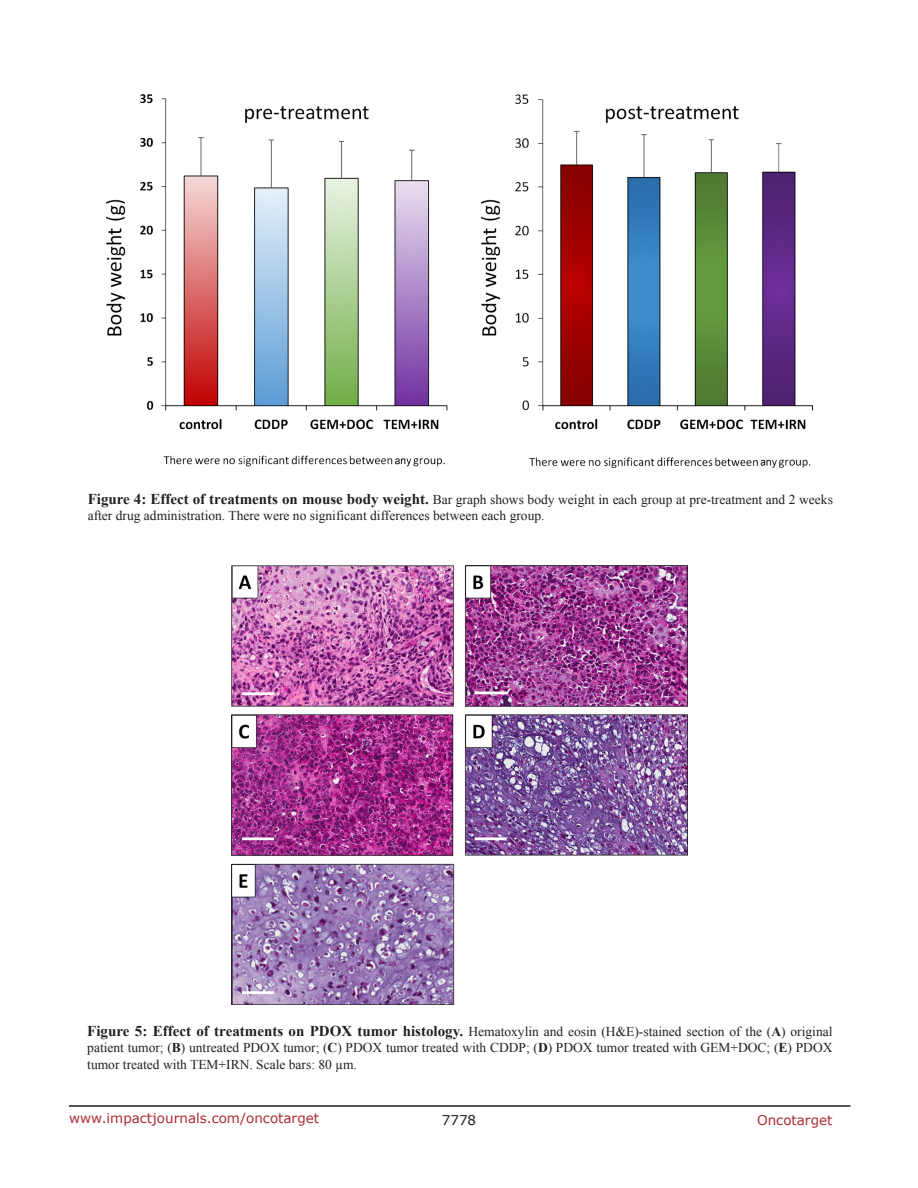
<style>
.page{position:relative;width:918px;height:1188px;background:#fff}
.page>*{position:absolute;margin:0;border:0;box-sizing:border-box;transform-origin:0 0}
.FigureText{font:13.5px/16.2px "Times New Roman";color:#231f20}
.t1{font:13.5px "Verdana";color:#ac2b31}
.t2{font:13.5px "Verdana";color:#231f20}
.s1{font-weight:700;font-size:15px}
.s2{font-weight:700}
</style>
<div class="page">
<hr style="left:69px;top:1105px;width:781px;height:2px;background:#231f20">
<img style="left:107px;top:94px;width:706px;height:373px">
<img style="left:232px;top:566px;width:456px;height:438px">
<p class="FigureText" style="left:88px;top:491px;width:747px"><span class="s1">Figure 4: Effect of treatments on mouse body weight.</span> Bar graph shows body weight in each group at pre-treatment and 2 weeks after drug administration. There were no significant differences between each group.</p>
<p class="FigureText" style="left:87px;top:1023px;width:747px;text-align:justify"><span class="s1">Figure 5: Effect of treatments on PDOX tumor histology.</span> Hematoxylin and eosin (H&amp;E)-stained section of the (<span class="s2">A</span>) original patient tumor; (<span class="s2">B</span>) untreated PDOX tumor; (<span class="s2">C</span>) PDOX tumor treated with CDDP; (<span class="s2">D</span>) PDOX tumor treated with GEM+DOC; (<span class="s2">E</span>) PDOX tumor treated with TEM+IRN. Scale bars: 80 µm.</p>
<p class="t1" style="left:69px;top:1109px;width:252px">www.impactjournals.com/oncotarget</p>
<p class="t2" style="left:442px;top:1111px;width:36px">7778</p>
<p class="t1" style="left:757px;top:1111px;width:77px">Oncotarget</p>
</div>
